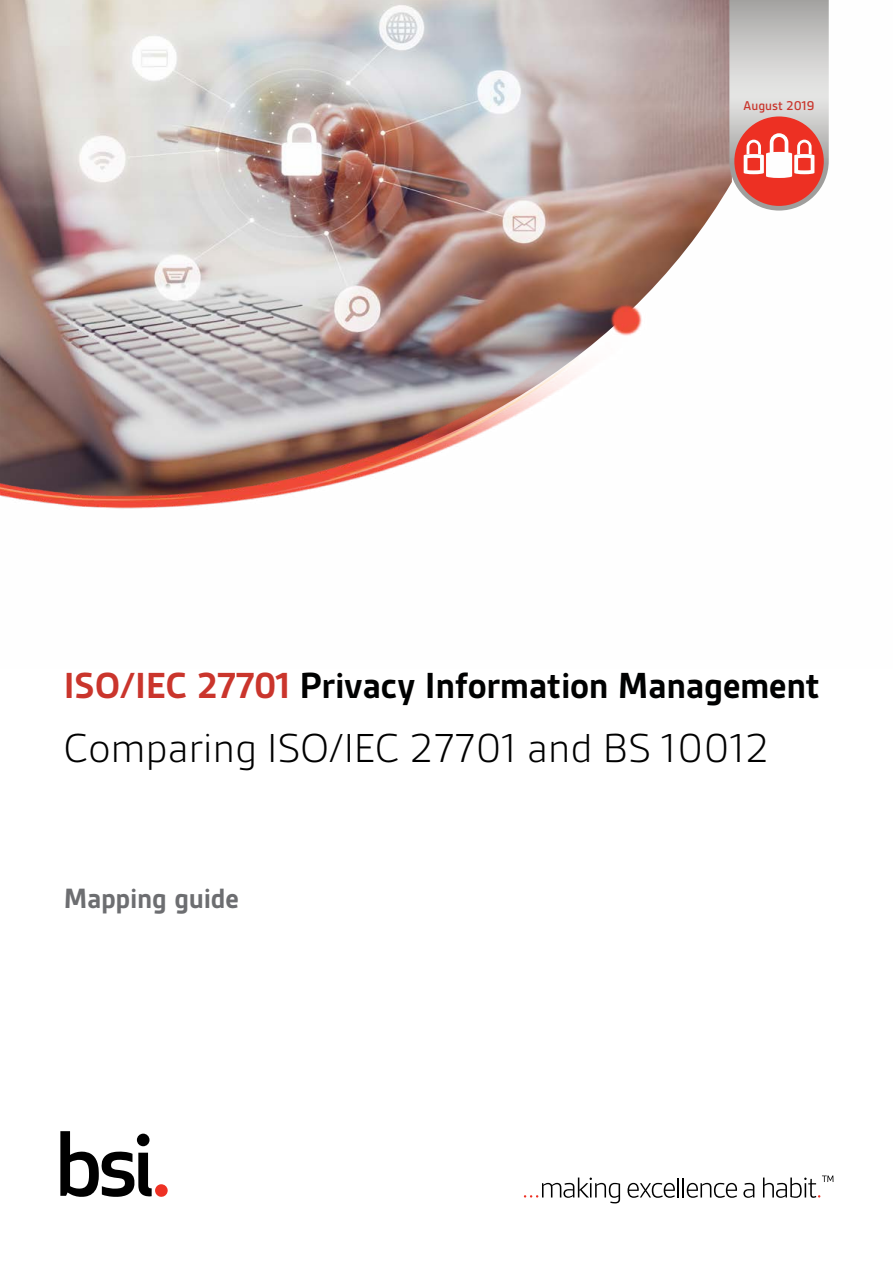
<style>
.page{position:relative;width:893px;height:1263px;background:#fff}
.page>*{position:absolute;margin:0;border:0;box-sizing:border-box;transform-origin:0 0}
.t1{font:300 43.5px "BSI Gesta";letter-spacing:-.01em;color:#000}
.t2{font:700 39px "BSI Gesta";letter-spacing:-.01em;color:#000101}
.t3{font:700 30px "BSI Gesta";letter-spacing:-.01em;color:#6d6e71}
.t4{font:500 13.65px "BSI Gesta";color:#ca352c}
.s1{color:#ca352c}
</style>
<div class="page">
<svg style="left:60px;top:1131px;width:108px;height:66px"></svg>
<div style="left:137px;top:1133px;width:12px;height:13px;background:#000;border-radius:50%"></div>
<svg style="left:524px;top:1177px;width:96px;height:26px"></svg>
<svg style="left:627px;top:1183px;width:48px;height:15px"></svg>
<hr style="left:677px;top:1177px;width:2px;height:20px;background:#000">
<svg style="left:683px;top:1178px;width:54px;height:20px"></svg>
<svg style="left:743px;top:1183px;width:11px;height:15px"></svg>
<svg style="left:763px;top:1175px;width:70px;height:23px"></svg>
<img style="left:0;top:0;width:829px;height:509px">
<p class="t4" style="left:743px;top:98px;width:73px">August 2019</p>
<p class="t2" style="left:64px;top:665px;width:758px"><span class="s1">ISO/IEC 27701</span> Privacy Information Management</p>
<p class="t1" style="left:64px;top:726px;width:708px">Comparing ISO/IEC 27701 and BS 10012</p>
<p class="t3" style="left:64px;top:883px;width:177px">Mapping guide</p>
</div>
